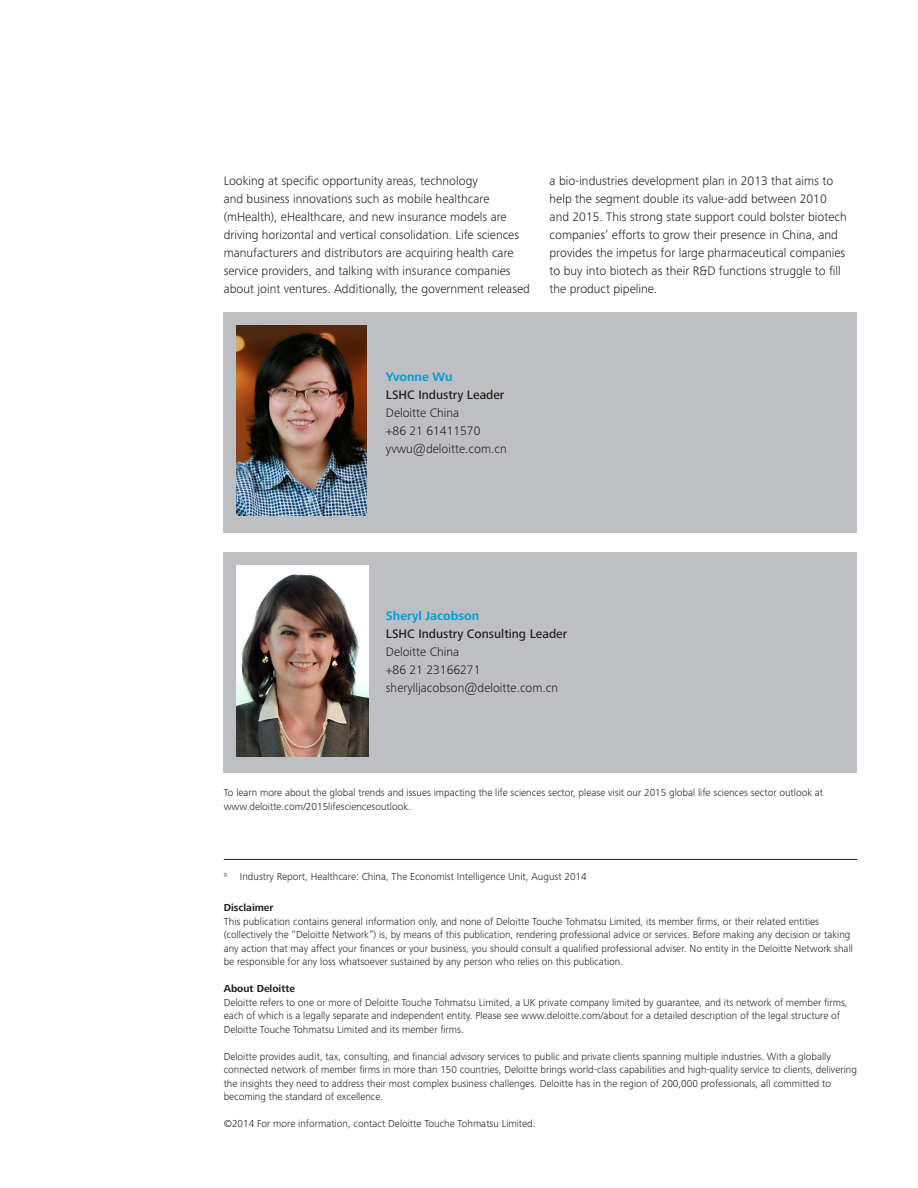
<style>
.page{position:relative;width:918px;height:1188px;background:#fff}
.page>*{position:absolute;margin:0;border:0;box-sizing:border-box;transform-origin:0 0}
.t1{font:300 12.75px/18px "Frutiger Next Pro";color:#231f20}
.t2{font:500 12.75px "Frutiger Next Pro";color:#231f20}
.t3{font:700 12.75px "Frutiger Next Pro";color:#069ddc}
.t4{font:300 10.5px/13.5px "Frutiger Next Pro";color:#231f20}
.t5{font:700 10.5px "Frutiger Next Pro";color:#231f20}
</style>
<div class="page">
<hr style="left:224px;top:859px;width:633px;height:1px;background:#231f20">
<div style="left:223px;top:312px;width:633px;height:221px;background:#bebfc2"></div>
<img style="left:236px;top:326px;width:131px;height:189px">
<div style="left:223px;top:552px;width:633px;height:220px;background:#bebfc2"></div>
<img style="left:236px;top:565px;width:132px;height:191px">
<p class="t1" style="left:224px;top:171px;width:308px">Looking at specific opportunity areas, technology<br>and business innovations such as mobile healthcare (mHealth), eHealthcare, and new insurance models are driving horizontal and vertical consolidation. Life sciences manufacturers and distributors are acquiring health care service providers, and talking with insurance companies about joint ventures. Additionally, the government released</p>
<p class="t1" style="left:550px;top:171px;width:299px">a bio-industries development plan in 2013 that aims to help the segment double its value-add between 2010 and 2015. This strong state support could bolster biotech companies’ efforts to grow their presence in China, and provides the impetus for large pharmaceutical companies to buy into biotech as their R&amp;D functions struggle to fill the product pipeline.</p>
<p class="t3" style="left:386px;top:369px;width:68px">Yvonne Wu</p>
<p class="t2" style="left:386px;top:387px;width:120px">LSHC Industry Leader</p>
<p class="t1" style="left:386px;top:403px;width:75px">Deloitte China</p>
<p class="t1" style="left:386px;top:421px;width:96px">+86 21 61411570</p>
<p class="t1" style="left:386px;top:439px;width:122px">yvwu@deloitte.com.cn</p>
<p class="t3" style="left:386px;top:609px;width:95px">Sheryl Jacobson</p>
<p class="t2" style="left:386px;top:627px;width:183px">LSHC Industry Consulting Leader</p>
<p class="t1" style="left:386px;top:643px;width:75px">Deloitte China</p>
<p class="t1" style="left:386px;top:661px;width:96px">+86 21 23166271</p>
<p class="t1" style="left:386px;top:679px;width:174px">sherylljacobson@deloitte.com.cn</p>
<p class="t4" style="left:224px;top:786px;width:601px">To learn more about the global trends and issues impacting the life sciences sector, please visit our 2015 global life sciences sector outlook at www.deloitte.com/2015lifesciencesoutlook.</p>
<p class="t4" style="left:224px;top:870px;width:365px"><sup>9</sup> Industry Report, Healthcare: China, The Economist Intelligence Unit, August 2014</p>
<p class="t5" style="left:224px;top:902px;width:51px">Disclaimer</p>
<p class="t4" style="left:224px;top:915px;width:631px">This publication contains general information only, and none of Deloitte Touche Tohmatsu Limited, its member firms, or their related entities (collectively the “Deloitte Network”) is, by means of this publication, rendering professional advice or services. Before making any decision or taking any action that may affect your finances or your business, you should consult a qualified professional adviser. No entity in the Deloitte Network shall be responsible for any loss whatsoever sustained by any person who relies on this publication.</p>
<p class="t5" style="left:224px;top:983px;width:73px">About Deloitte</p>
<p class="t4" style="left:224px;top:996px;width:626px">Deloitte refers to one or more of Deloitte Touche Tohmatsu Limited, a UK private company limited by guarantee, and its network of member firms, each of which is a legally separate and independent entity. Please see www.deloitte.com/about for a detailed description of the legal structure of<br>Deloitte Touche Tohmatsu Limited and its member firms.</p>
<p class="t4" style="left:224px;top:1050px;width:635px">Deloitte provides audit, tax, consulting, and financial advisory services to public and private clients spanning multiple industries. With a globally connected network of member firms in more than 150 countries, Deloitte brings world-class capabilities and high-quality service to clients, delivering the insights they need to address their most complex business challenges. Deloitte has in the region of 200,000 professionals, all committed to becoming the standard of excellence.</p>
<p class="t4" style="left:224px;top:1117px;width:313px">©2014 For more information, contact Deloitte Touche Tohmatsu Limited.</p>
</div>
